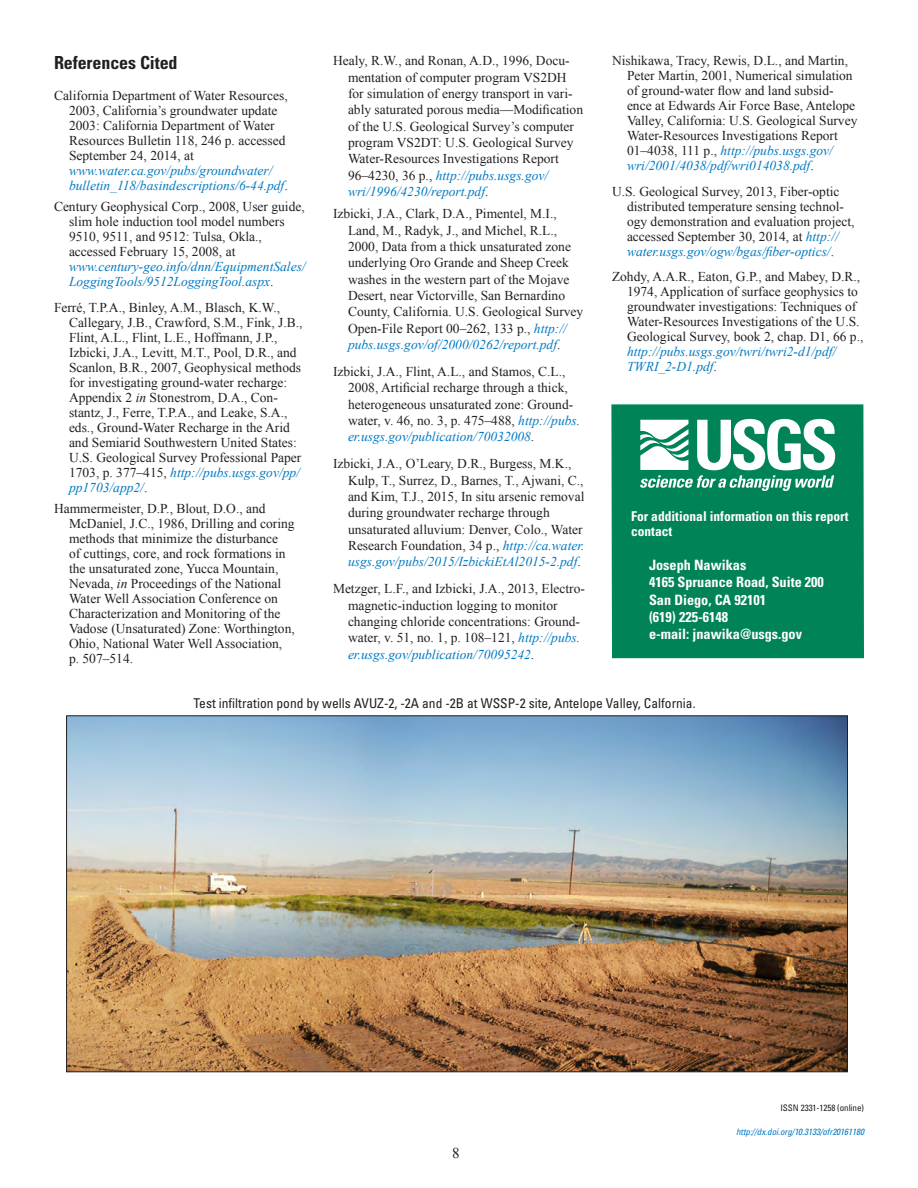
<style>
.page{position:relative;width:918px;height:1188px;background:#fff}
.page>*{position:absolute;margin:0;border:0;box-sizing:border-box;transform-origin:0 0}
.Heading_1{font:700 condensed 18px "Univers";letter-spacing:-.005em;color:#231f20}
.t1{font:15px "Times New Roman";color:#231f20}
.Body_Text{font:700 condensed 14.25px "Univers";color:#fff}
.Reference{font:13.5px/15px "Times New Roman";color:#231f20}
.BodyNoIndent{font:condensed 13.5px "Univers";color:#231f20}
.BodyNoIndent-2{font:700 condensed 13.5px/15px "Univers";color:#fff}
.DBID{font:italic condensed 9px "Univers";letter-spacing:-.005em;color:#0079c2}
.DBID-2{font:condensed 9px "Univers";letter-spacing:-.005em;color:#231f20}
.s1{font-style:italic;color:#0079c2}
.s2{font-style:italic}
</style>
<div class="page">
<img style="left:68px;top:718px;width:778px;height:352px">
<div style="left:611px;top:404px;width:253px;height:254px;background:#008457"></div>
<svg style="left:640px;top:419px;width:195px;height:72px"></svg>
<p class="Heading_1" style="left:54px;top:51px;width:125px">References Cited</p>
<p class="Reference" style="left:69px;top:88px;width:220px;text-indent:-15px">California Department of Water Resources, 2003, California’s groundwater update 2003: California Department of Water Resources Bulletin 118, 246 p. accessed September 24, 2014, at <span class="s1">www.water.ca.gov/pubs/groundwater/ bulletin_118/basindescriptions/6-44.pdf</span>.</p>
<p class="Reference" style="left:69px;top:199px;width:238px;text-indent:-15px">Century Geophysical Corp., 2008, User guide, slim hole induction tool model numbers 9510, 9511, and 9512: Tulsa, Okla., accessed February 15, 2008, at <span class="s1">www.century-geo.info/dnn/EquipmentSales/ LoggingTools/9512LoggingTool.aspx</span>.</p>
<p class="Reference" style="left:69px;top:299px;width:235px;text-indent:-15px">Ferré, T.P.A., Binley, A.M., Blasch, K.W., Callegary, J.B., Crawford, S.M., Fink, J.B., Flint, A.L., Flint, L.E., Hoffmann, J.P., Izbicki, J.A., Levitt, M.T., Pool, D.R., and Scanlon, B.R., 2007, Geophysical methods for investigating ground-water recharge:<br>Appendix 2 <span class="s2">in</span> Stonestrom, D.A., Con&shy;stantz, J., Ferre, T.P.A., and Leake, S.A., eds., Ground-Water Recharge in the Arid and Semiarid Southwestern United States:<br>U.S. Geological Survey Professional Paper 1703, p. 377–415, <span class="s1">http://pubs.usgs.gov/pp/ pp1703/app2/</span>.</p>
<p class="Reference" style="left:69px;top:500px;width:227px;text-indent:-15px">Hammermeister, D.P., Blout, D.O., and McDaniel, J.C., 1986, Drilling and coring methods that minimize the disturbance<br>of cuttings, core, and rock formations in the unsaturated zone, Yucca Mountain, Nevada, <span class="s2">in</span> Proceedings of the National Water Well Association Conference on Characterization and Monitoring of the Vadose (Unsaturated) Zone: Worthington, Ohio, National Water Well Association, p. 507–514.</p>
<p class="Reference" style="left:348px;top:52px;width:237px;line-height:16.4px;text-indent:-15px">Healy, R.W., and Ronan, A.D., 1996, Docu&shy;mentation of computer program VS2DH for simulation of energy transport in vari&shy;ably saturated porous media—Modification of the U.S. Geological Survey’s computer program VS2DT: U.S. Geological Survey Water-Resources Investigations Report 96–4230, 36 p., <span class="s1">http://pubs.usgs.gov/ wri/1996/4230/report.pdf</span>.</p>
<p class="Reference" style="left:348px;top:205px;width:237px;line-height:16.4px;text-indent:-15px">Izbicki, J.A., Clark, D.A., Pimentel, M.I., Land, M., Radyk, J., and Michel, R.L., 2000, Data from a thick unsaturated zone underlying Oro Grande and Sheep Creek washes in the western part of the Mojave Desert, near Victorville, San Bernardino County, California. U.S. Geological Survey Open-File Report 00–262, 133 p., <span class="s1">http:// pubs.usgs.gov/of/2000/0262/report.pdf</span>.</p>
<p class="Reference" style="left:348px;top:363px;width:234px;line-height:16.4px;text-indent:-15px">Izbicki, J.A., Flint, A.L., and Stamos, C.L., 2008, Artificial recharge through a thick, heterogeneous unsaturated zone: Ground&shy;water, v. 46, no. 3, p. 475–488, <span class="s1">http://pubs. er.usgs.gov/publication/70032008</span>.</p>
<p class="Reference" style="left:348px;top:455px;width:238px;line-height:16.4px;text-indent:-15px">Izbicki, J.A., O’Leary, D.R., Burgess, M.K., Kulp, T., Surrez, D., Barnes, T., Ajwani, C., and Kim, T.J., 2015, In situ arsenic removal during groundwater recharge through unsaturated alluvium: Denver, Colo., Water Research Foundation, 34 p., <span class="s1">http://ca.water. usgs.gov/pubs/2015/IzbickiEtAl2015-2.pdf</span>.</p>
<p class="Reference" style="left:348px;top:580px;width:238px;line-height:16.4px;text-indent:-15px">Metzger, L.F., and Izbicki, J.A., 2013, Electro&shy;magnetic-induction logging to monitor changing chloride concentrations: Ground&shy;water, v. 51, no. 1, p. 108–121, <span class="s1">http://pubs. er.usgs.gov/publication/70095242</span>.</p>
<p class="Reference" style="left:627px;top:53px;width:232px;text-indent:-15px">Nishikawa, Tracy, Rewis, D.L., and Martin, Peter Martin, 2001, Numerical simulation of ground-water flow and land subsid&shy;ence at Edwards Air Force Base, Antelope Valley, California: U.S. Geological Survey Water-Resources Investigations Report 01–4038, 111 p., <span class="s1">http://pubs.usgs.gov/ wri/2001/4038/pdf/wri014038.pdf</span>.</p>
<p class="Reference" style="left:627px;top:183px;width:229px;text-indent:-15px">U.S. Geological Survey, 2013, Fiber-optic distributed temperature sensing technol&shy;ogy demonstration and evaluation project, accessed September 30, 2014, at <span class="s1">http:// water.usgs.gov/ogw/bgas/fiber-optics/</span>.</p>
<p class="Reference" style="left:627px;top:269px;width:238px;text-indent:-15px">Zohdy, A.A.R., Eaton, G.P., and Mabey, D.R., 1974, Application of surface geophysics to groundwater investigations: Techniques of Water-Resources Investigations of the U.S.<br>Geological Survey, book 2, chap. D1, 66 p., <span class="s1">http://pubs.usgs.gov/twri/twri2-d1/pdf/ TWRI_2-D1.pdf</span>.</p>
<p class="BodyNoIndent-2" style="left:631px;top:508px;width:219px">For additional information on this report contact</p>
<p class="Body_Text" style="left:649px;top:556px;width:99px">Joseph Nawikas</p>
<p class="Body_Text" style="left:649px;top:574px;width:176px">4165 Spruance Road, Suite 200</p>
<p class="Body_Text" style="left:649px;top:591px;width:119px">San Diego, CA 92101</p>
<p class="Body_Text" style="left:649px;top:608px;width:81px">(619) 225-6148</p>
<p class="Body_Text" style="left:649px;top:625px;width:155px">e-mail: jnawika@usgs.gov</p>
<p class="BodyNoIndent" style="left:194px;top:695px;width:504px">Test infiltration pond by wells AVUZ-2, -2A and -2B at WSSP-2 site, Antelope Valley, Calfornia.</p>
<p class="t1" style="left:452px;top:1143px;width:9px">8</p>
<p class="DBID-2" style="left:781px;top:1102px;width:85px">ISSN 2331-1258 (online)</p>
<p class="DBID" style="left:736px;top:1126px;width:129px">http://dx.doi.org/10.3133/ofr20161180</p>
</div>
